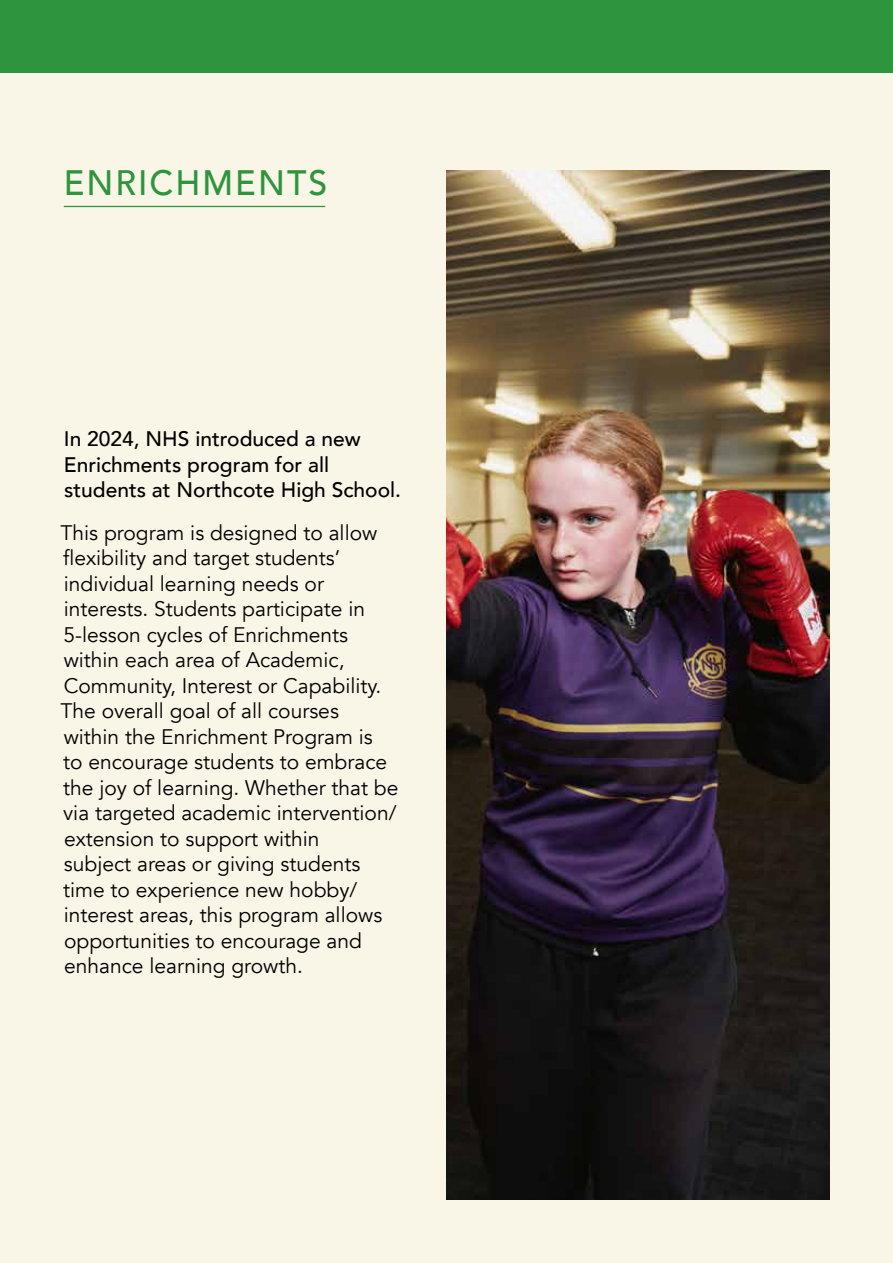
<style>
.page{position:relative;width:893px;height:1263px;background:#f9f5e7}
.page>*{position:absolute;margin:0;border:0;box-sizing:border-box;transform-origin:0 0}
.t1{font:500 35.25px "Avenir";letter-spacing:.06em;color:#2e953e;scale:.96 1}
.t2{font:21px/25.5px "Avenir";color:#000}
.t3{font:500 21px/25.5px "Avenir";color:#000}
</style>
<div class="page">
<hr style="left:64px;top:206px;width:261px;height:1px;background:#2e953e">
<div style="left:0;top:0;width:893px;height:72px;background:#2e953e"></div>
<img style="left:446px;top:170px;width:383px;height:1029px">
<h1 class="t1" style="left:64px;top:152px;width:276px">ENRICHMENTS</h1>
<p class="t3" style="left:64px;top:425px;width:339px">In 2024, NHS introduced a new<br>Enrichments program for all students at Northcote High School.</p>
<p class="t2" style="left:60px;top:520px;width:339px">This program is designed to allow flexibility and target students’ individual learning needs or interests. Students participate in<br>5-lesson cycles of Enrichments within each area of Academic,<br>Community, Interest or Capability.<br>The overall goal of all courses within the Enrichment Program is<br>to encourage students to embrace the joy of learning. Whether that be via targeted academic intervention/ extension to support within<br>subject areas or giving students time to experience new hobby/ interest areas, this program allows opportunities to encourage and enhance learning growth.</p>
</div>
